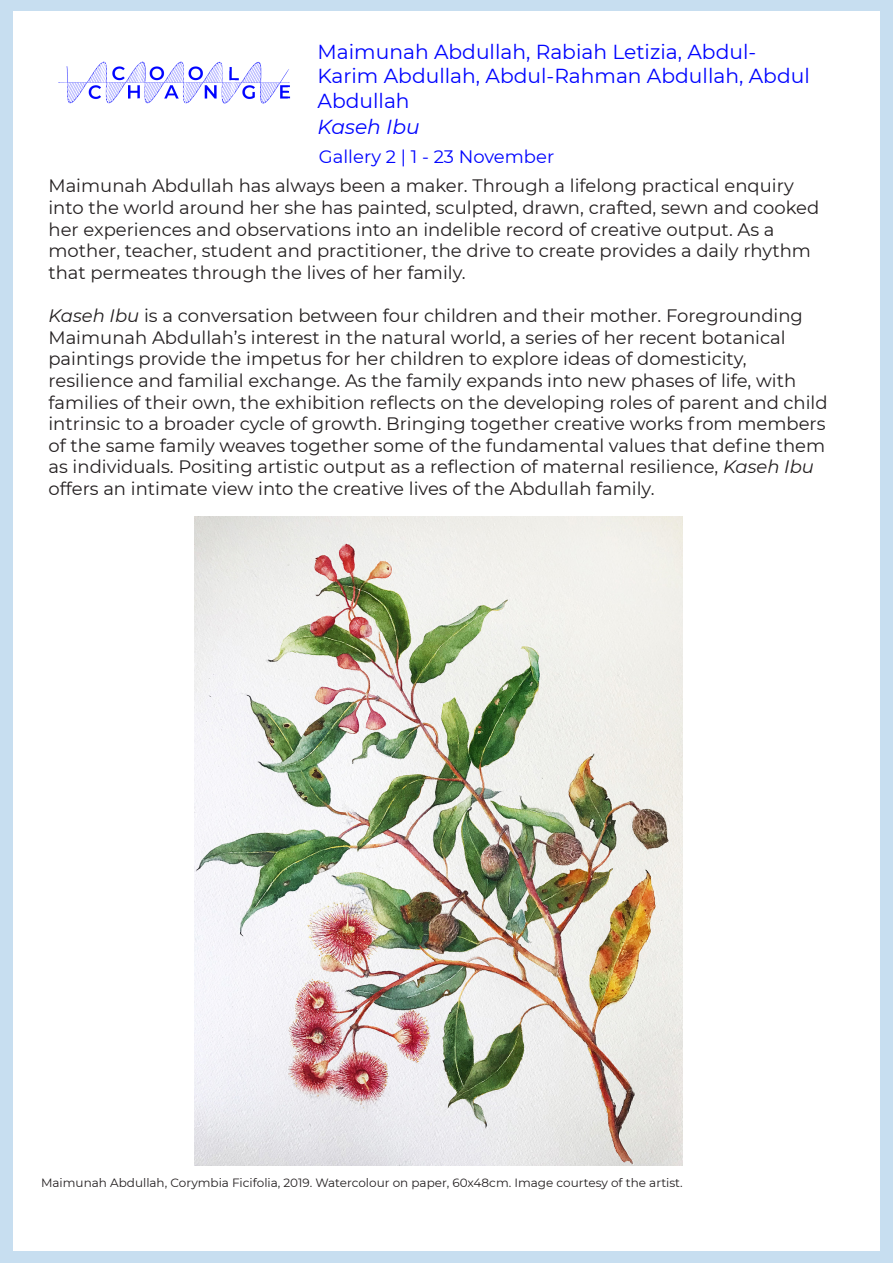
<style>
.page{position:relative;width:893px;height:1263px;background:#c7def0}
.page>*{position:absolute;margin:0;border:0;box-sizing:border-box;transform-origin:0 0}
.t1{font:20.25px/24.9px "Montserrat";color:#0104ff}
.t2{font:italic 20.25px "Montserrat";color:#0104ff}
.t3{font:18px/21.6px "Montserrat";color:#231f20}
.t4{font:18px "Montserrat";color:#0104ff}
.t5{font:12px "Montserrat";color:#231f20}
.s1{font-style:italic}
</style>
<div class="page">
<div style="left:13px;top:12px;width:867px;height:1239px;background:#fff"></div>
<img style="left:48px;top:11px;width:254px;height:93px">
<img style="left:194px;top:517px;width:488px;height:649px">
<p class="t1" style="left:317px;top:38px;width:494px">Maimunah Abdullah, Rabiah Letizia, Abdul-<br>Karim Abdullah, Abdul-Rahman Abdullah, Abdul<br>Abdullah</p>
<p class="t2" style="left:317px;top:113px;width:104px">Kaseh Ibu</p>
<p class="t4" style="left:319px;top:144px;width:237px">Gallery 2 | 1 - 23 November</p>
<p class="t3" style="left:48px;top:175px;width:772px">Maimunah Abdullah has always been a maker. Through a lifelong practical enquiry into the world around her she has painted, sculpted, drawn, crafted, sewn and cooked her experiences and observations into an indelible record of creative output. As a mother, teacher, student and practitioner, the drive to create provides a daily rhythm that permeates through the lives of her family.</p>
<p class="t3" style="left:48px;top:304px;width:781px"><span class="s1">Kaseh Ibu</span> is a conversation between four children and their mother. Foregrounding Maimunah Abdullah’s interest in the natural world, a series of her recent botanical paintings provide the impetus for her children to explore ideas of domesticity, resilience and familial exchange. As the family expands into new phases of life, with families of their own, the exhibition reflects on the developing roles of parent and child intrinsic to a broader cycle of growth. Bringing together creative works from members of the same family weaves together some of the fundamental values that define them as individuals. Positing artistic output as a reflection of maternal resilience, <span class="s1">Kaseh Ibu </span>offers an intimate view into the creative lives of the Abdullah family.</p>
<p class="t5" style="left:41px;top:1175px;width:643px">Maimunah Abdullah, Corymbia Ficifolia, 2019. Watercolour on paper, 60x48cm. Image courtesy of the artist.</p>
</div>
